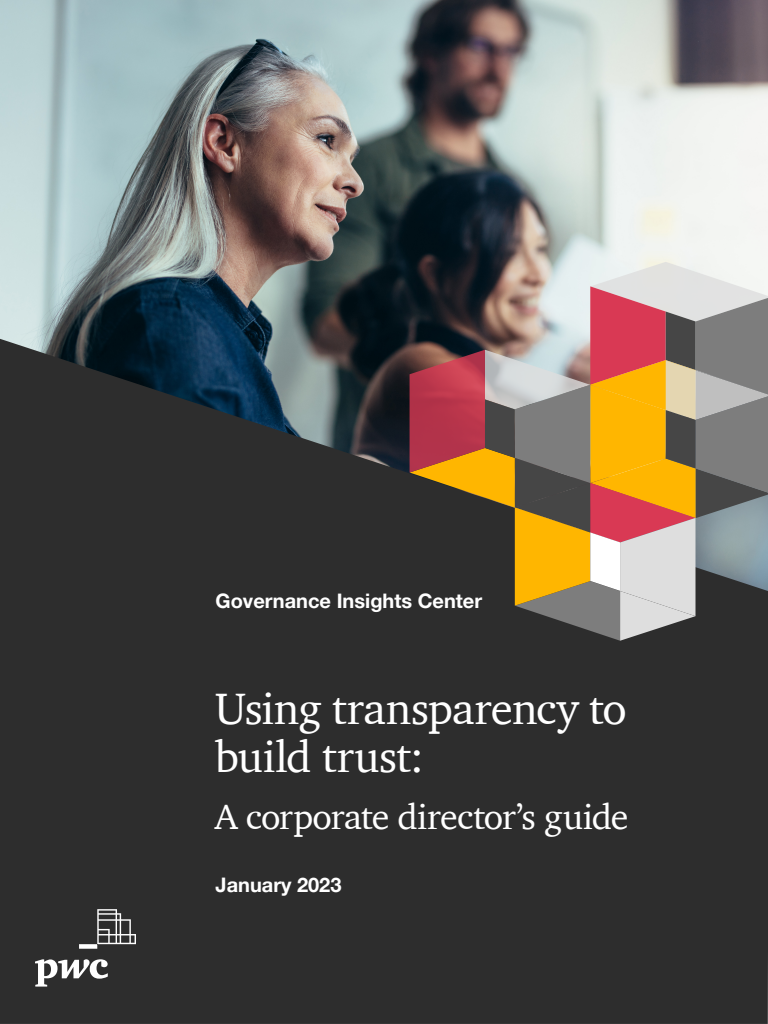
<style>
.page{position:relative;width:768px;height:1024px;background:#fff}
.page>*{position:absolute;margin:0;border:0;box-sizing:border-box;transform-origin:0 0}
.Cover___Headline{font:45px/47.5px "ITC Charter Com";letter-spacing:-.015em;color:#fff}
.Cover___Headline-2{font:36px "ITC Charter Com";letter-spacing:-.02em;color:#fff}
.Cover___Subhead{font:700 20px "Helvetica Neue LT Pro";color:#fff}
</style>
<div class="page">
<img style="left:0;top:1px;width:768px;height:338px">
<div style="left:0;top:339px;width:768px;height:685px;background:#2d2d2d"></div>
<svg style="left:410px;top:262px;width:358px;height:379px;background:#987c64"></svg>
<svg style="left:35px;top:909px;width:101px;height:78px;background:#505050"></svg>
<p class="Cover___Subhead" style="left:216px;top:589px;width:268px">Governance Insights Center</p>
<p class="Cover___Headline" style="left:215px;top:685px;width:413px">Using transparency to build trust:</p>
<p class="Cover___Headline-2" style="left:215px;top:794px;width:415px">A corporate director’s guide</p>
<p class="Cover___Subhead" style="left:216px;top:873px;width:127px">January 2023</p>
</div>
